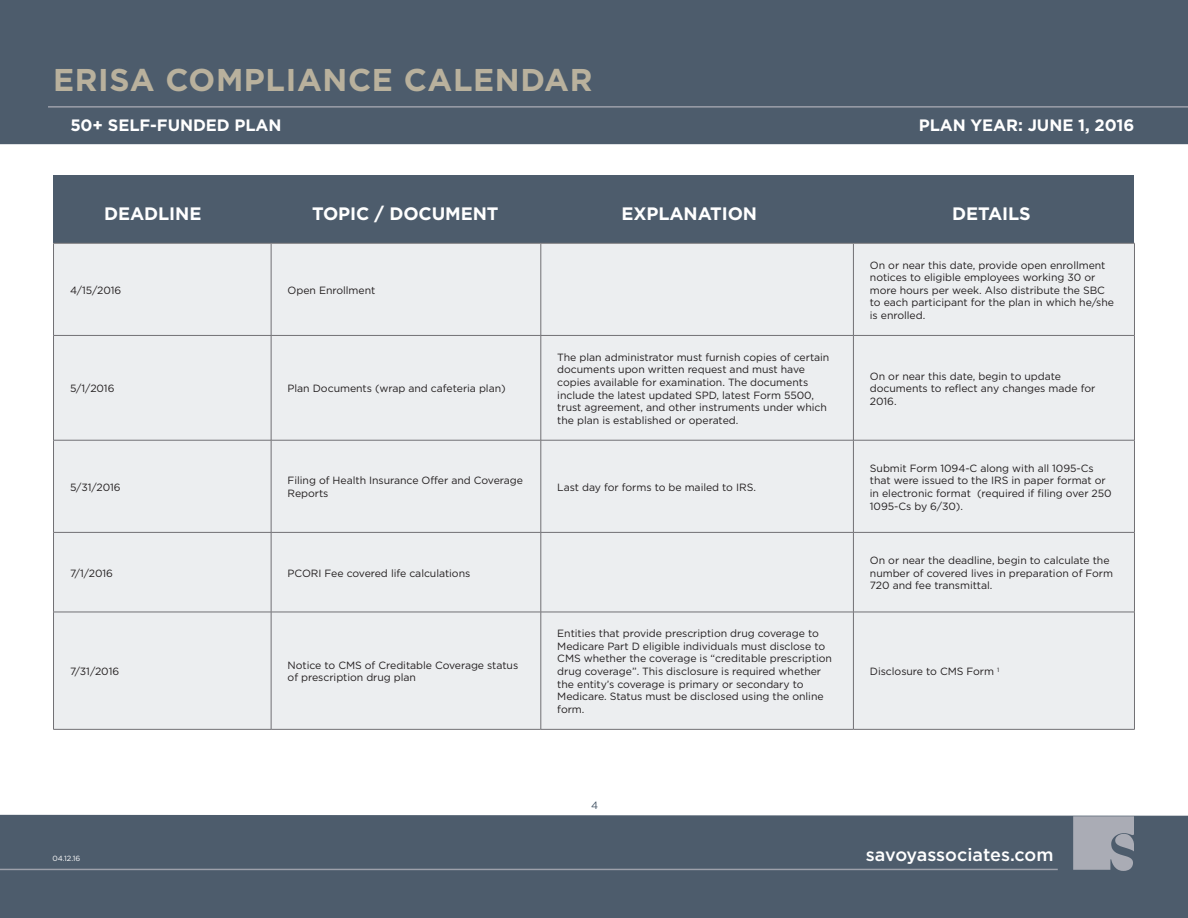
<style>
.page{position:relative;width:1188px;height:918px;background:#fff}
.page>*{position:absolute;margin:0;border:0;box-sizing:border-box;transform-origin:0 0}
.t1{font:700 31.5px "Gotham";letter-spacing:.02em;color:#b9b19d}
.t2{font:700 18px "Gotham";letter-spacing:-.005em;color:#fff}
.t3{font:500 18px "Gotham";color:#fff}
.t4{font:700 16.5px "Gotham";letter-spacing:-.005em;color:#fff}
.t5{font:10.5px/12.6px "Gotham";letter-spacing:-.005em;color:#231f20}
.t6{font:10.5px "Gotham";color:#445465}
.t7{font:7.5px "Gotham";color:#fff}
</style>
<div class="page">
<div style="left:0;top:0;width:1188px;height:144px;background:#4d5c6c"></div>
<hr style="left:48px;top:106px;width:1140px;height:2px;background:#9da0aa">
<div style="left:53px;top:176px;width:1081px;height:67px;background:#4d5c6c"></div>
<div style="left:54px;top:244px;width:1080px;height:485px;background:#eceef0"></div>
<hr style="left:53px;top:243px;width:218px;height:1px;background:#717074">
<hr style="left:53px;top:243px;width:1px;height:92px;background:#717074">
<hr style="left:271px;top:243px;width:270px;height:1px;background:#717074">
<hr style="left:271px;top:243px;width:1px;height:92px;background:#717074">
<hr style="left:541px;top:243px;width:312px;height:1px;background:#717074">
<hr style="left:541px;top:243px;width:1px;height:92px;background:#717074">
<hr style="left:853px;top:243px;width:282px;height:1px;background:#717074">
<hr style="left:853px;top:243px;width:1px;height:92px;background:#717074">
<hr style="left:1134px;top:243px;width:1px;height:92px;background:#717074">
<hr style="left:53px;top:335px;width:218px;height:1px;background:#717074">
<hr style="left:53px;top:336px;width:1px;height:104px;background:#717074">
<hr style="left:271px;top:335px;width:270px;height:1px;background:#717074">
<hr style="left:271px;top:336px;width:1px;height:104px;background:#717074">
<hr style="left:541px;top:335px;width:312px;height:1px;background:#717074">
<hr style="left:541px;top:336px;width:1px;height:104px;background:#717074">
<hr style="left:853px;top:335px;width:282px;height:1px;background:#717074">
<hr style="left:853px;top:336px;width:1px;height:104px;background:#717074">
<hr style="left:1134px;top:336px;width:1px;height:104px;background:#717074">
<hr style="left:53px;top:440px;width:218px;height:1px;background:#717074">
<hr style="left:53px;top:440px;width:1px;height:92px;background:#717074">
<hr style="left:271px;top:440px;width:270px;height:1px;background:#717074">
<hr style="left:271px;top:440px;width:1px;height:92px;background:#717074">
<hr style="left:541px;top:440px;width:312px;height:1px;background:#717074">
<hr style="left:541px;top:440px;width:1px;height:92px;background:#717074">
<hr style="left:853px;top:440px;width:282px;height:1px;background:#717074">
<hr style="left:853px;top:440px;width:1px;height:92px;background:#717074">
<hr style="left:1134px;top:440px;width:1px;height:92px;background:#717074">
<hr style="left:53px;top:532px;width:218px;height:1px;background:#717074">
<hr style="left:53px;top:533px;width:1px;height:79px;background:#717074">
<hr style="left:271px;top:532px;width:270px;height:1px;background:#717074">
<hr style="left:271px;top:533px;width:1px;height:79px;background:#717074">
<hr style="left:541px;top:532px;width:312px;height:1px;background:#717074">
<hr style="left:541px;top:533px;width:1px;height:79px;background:#717074">
<hr style="left:853px;top:532px;width:282px;height:1px;background:#717074">
<hr style="left:853px;top:533px;width:1px;height:79px;background:#717074">
<hr style="left:1134px;top:533px;width:1px;height:79px;background:#717074">
<hr style="left:53px;top:612px;width:218px;height:1px;background:#717074">
<hr style="left:53px;top:612px;width:1px;height:117px;background:#717074">
<hr style="left:271px;top:612px;width:270px;height:1px;background:#717074">
<hr style="left:271px;top:612px;width:1px;height:117px;background:#717074">
<hr style="left:541px;top:612px;width:312px;height:1px;background:#717074">
<hr style="left:541px;top:612px;width:1px;height:117px;background:#717074">
<hr style="left:853px;top:612px;width:282px;height:1px;background:#717074">
<hr style="left:853px;top:612px;width:1px;height:117px;background:#717074">
<hr style="left:1134px;top:612px;width:1px;height:117px;background:#717074">
<hr style="left:53px;top:729px;width:218px;height:1px;background:#717074">
<hr style="left:271px;top:729px;width:270px;height:1px;background:#717074">
<hr style="left:541px;top:729px;width:312px;height:1px;background:#717074">
<hr style="left:853px;top:729px;width:282px;height:1px;background:#717074">
<div style="left:0;top:815px;width:1188px;height:103px;background:#4d5c6c"></div>
<svg style="left:1073px;top:816px;width:61px;height:55px;background:#9fa2ac"></svg>
<hr style="left:0;top:869px;width:1058px;height:1px;background:#9da0aa">
<h1 class="t1" style="left:53px;top:62px;width:541px">ERISA COMPLIANCE CALENDAR</h1>
<h3 class="t4" style="left:70px;top:116px;width:213px">50+ SELF-FUNDED PLAN</h3>
<h3 class="t4" style="left:919px;top:116px;width:217px">PLAN YEAR: JUNE 1, 2016</h3>
<h2 class="t2" style="left:104px;top:203px;width:99px">DEADLINE</h2>
<h2 class="t2" style="left:312px;top:203px;width:188px">TOPIC / DOCUMENT</h2>
<h2 class="t2" style="left:621px;top:203px;width:137px">EXPLANATION</h2>
<h2 class="t2" style="left:952px;top:203px;width:80px">DETAILS</h2>
<p class="t5" style="left:70px;top:284px;width:53px">4/15/2016</p>
<p class="t5" style="left:288px;top:284px;width:89px">Open Enrollment</p>
<p class="t5" style="left:70px;top:382px;width:46px">5/1/2016</p>
<p class="t5" style="left:288px;top:382px;width:220px">Plan Documents (wrap and cafeteria plan)</p>
<p class="t5" style="left:557px;top:351px;width:274px">The plan administrator must furnish copies of certain documents upon written request and must have copies available for examination. The documents include the latest updated SPD, latest Form 5500, trust agreement, and other instruments under which the plan is established or operated.</p>
<p class="t5" style="left:70px;top:480px;width:52px">5/31/2016</p>
<p class="t5" style="left:288px;top:474px;width:237px">Filing of Health Insurance Offer and Coverage<br>Reports</p>
<p class="t5" style="left:557px;top:480px;width:200px">Last day for forms to be mailed to IRS.</p>
<p class="t5" style="left:70px;top:566px;width:45px">7/1/2016</p>
<p class="t5" style="left:288px;top:566px;width:184px">PCORI Fee covered life calculations</p>
<p class="t5" style="left:70px;top:665px;width:51px">7/31/2016</p>
<p class="t5" style="left:288px;top:659px;width:232px">Notice to CMS of Creditable Coverage status of prescription drug plan</p>
<p class="t5" style="left:557px;top:627px;width:276px">Entities that provide prescription drug coverage to Medicare Part D eligible individuals must disclose to CMS whether the coverage is “creditable prescription drug coverage”. This disclosure is required whether the entity’s coverage is primary or secondary to Medicare. Status must be disclosed using the online form.</p>
<p class="t6" style="left:591px;top:800px;width:9px">4</p>
<p class="t5" style="left:870px;top:258px;width:246px">On or near this date, provide open enrollment notices to eligible employees working 30 or more hours per week. Also distribute the SBC to each participant for the plan in which he/she is enrolled.</p>
<p class="t5" style="left:870px;top:369px;width:227px">On or near this date, begin to update documents to reflect any changes made for<br>2016.</p>
<p class="t5" style="left:870px;top:462px;width:243px">Submit Form 1094-C along with all 1095-Cs that were issued to the IRS in paper format or in electronic format (required if filing over 250<br>1095-Cs by 6/30).</p>
<p class="t5" style="left:870px;top:554px;width:245px">On or near the deadline, begin to calculate the number of covered lives in preparation of Form<br>720 and fee transmittal.</p>
<p class="t5" style="left:870px;top:665px;width:131px">Disclosure to CMS Form <sup>1</sup></p>
<p class="t7" style="left:52px;top:855px;width:29px">04.12.16</p>
<h2 class="t3" style="left:866px;top:845px;width:189px">savoyassociates.com</h2>
</div>
